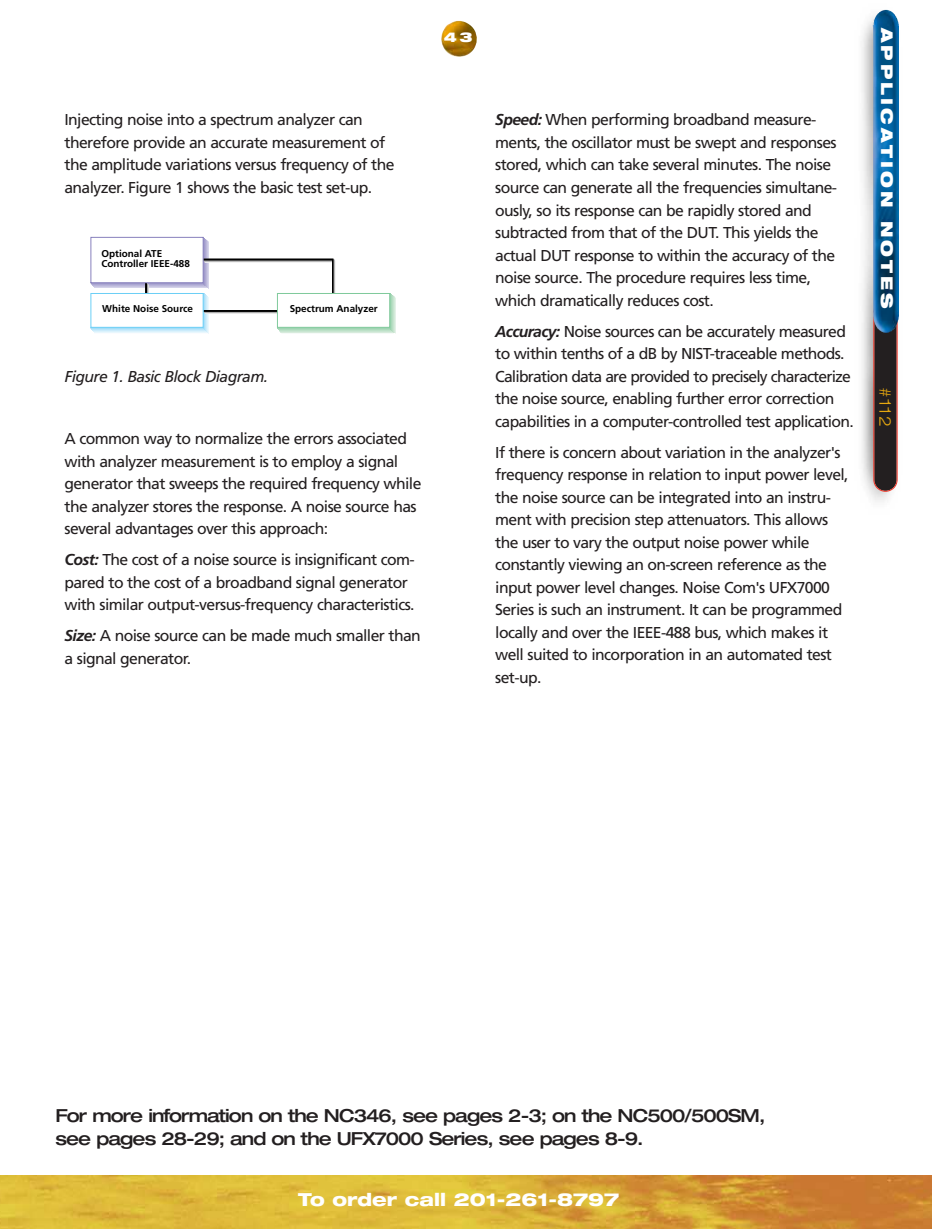
<style>
.page{position:relative;width:932px;height:1229px;background:#fff}
.page>*{position:absolute;margin:0;border:0;box-sizing:border-box;transform-origin:0 0}
.t1{font:500 expanded 18px/22.5px "Helvetica Neue";letter-spacing:-.05em;color:#231f20}
.t2{font:800 expanded 18px "Helvetica Neue";color:#fff}
.t3{font:900 expanded 16.2px "Helvetica Neue";letter-spacing:.19em;color:#fff}
.t4{font:300 expanded 16.2px "Helvetica Neue";color:#e5a710}
.t5{font:15.75px/22.5px "Frutiger";letter-spacing:-.04em;color:#231f20}
.t6{font:italic 15.75px "Frutiger";letter-spacing:-.04em;color:#231f20}
.t7{font:900 expanded 13.5px "Helvetica Neue";color:#fff}
.t8{font:700 9.9px/10.6px "Frutiger";color:#000}
.s1{font-weight:700;font-style:italic}
</style>
<div class="page">
<img style="left:862px;top:9px;width:36px;height:493px">
<img style="left:441px;top:21px;width:36px;height:36px">
<div style="left:205px;top:312px;width:75px;height:2px;background:#fff;border:1px solid #fff"></div>
<div style="left:205px;top:311px;width:74px;height:2px;background:#c7c7c7;border:1px solid #c7c7c7"></div>
<hr style="left:203px;top:310px;width:75px;height:2px;background:#878787">
<hr style="left:203px;top:310px;width:75px;height:1px;background:#000">
<svg style="left:145px;top:283px;width:5px;height:10px"></svg>
<svg style="left:202px;top:258px;width:134px;height:38px"></svg>
<div style="left:277px;top:293px;width:113px;height:35px;background:#fff;border:1px solid #80ca9c"></div>
<div style="left:90px;top:237px;width:113px;height:46px;background:#fff;border:1px solid #8781bd"></div>
<div style="left:90px;top:293px;width:113px;height:35px;background:#fff;border:1px solid #6bcff6"></div>
<div style="left:874px;top:300px;width:22px;height:191px;background:#231f20;border-radius:11px"></div>
<div style="left:873px;top:299px;width:24px;height:193px;border:1px solid #ef3122;border-radius:12px"></div>
<img style="left:872px;top:10px;width:27px;height:323px">
<img style="left:0;top:1175px;width:932px;height:53px">
<p class="t7" style="left:444px;top:32px;width:30px">43</p>
<p class="t5" style="left:64px;top:110px;width:331px">Injecting noise into a spectrum analyzer can therefore provide an accurate measurement of the amplitude variations versus frequency of the analyzer. Figure 1 shows the basic test set-up.</p>
<p class="t8" style="left:101px;top:249px;width:90px">Optional ATE<br>Controller IEEE-488</p>
<p class="t8" style="left:102px;top:304px;width:92px">White Noise Source</p>
<p class="t8" style="left:290px;top:304px;width:90px">Spectrum Analyzer</p>
<p class="t6" style="left:64px;top:370px;width:205px">Figure 1. Basic Block Diagram.</p>
<p class="t5" style="left:64px;top:428px;width:358px">A common way to normalize the errors associated with analyzer measurement is to employ a signal generator that sweeps the required frequency while the analyzer stores the response. A noise source has several advantages over this approach:</p>
<p class="t5" style="left:64px;top:549px;width:352px"><span class="s1">Cost:</span> The cost of a noise source is insignificant com&shy;pared to the cost of a broadband signal generator with similar output-versus-frequency characteristics.</p>
<p class="t5" style="left:64px;top:626px;width:358px"><span class="s1">Size:</span> A noise source can be made much smaller than a signal generator.</p>
<p class="t5" style="left:495px;top:110px;width:343px"><span class="s1">Speed:</span> When performing broadband measure&shy;ments, the oscillator must be swept and responses stored, which can take several minutes. The noise source can generate all the frequencies simultane&shy;ously, so its response can be rapidly stored and subtracted from that of the DUT. This yields the actual DUT response to within the accuracy of the noise source. The procedure requires less time, which dramatically reduces cost.</p>
<p class="t5" style="left:495px;top:321px;width:360px"><span class="s1">Accuracy:</span> Noise sources can be accurately measured to within tenths of a dB by NIST-traceable methods.<br>Calibration data are provided to precisely characterize the noise source, enabling further error correction capabilities in a computer-controlled test application.</p>
<p class="t5" style="left:495px;top:442px;width:355px">If there is concern about variation in the analyzer's frequency response in relation to input power level, the noise source can be integrated into an instru&shy;ment with precision step attenuators. This allows the user to vary the output noise power while constantly viewing an on-screen reference as the input power level changes. Noise Com's UFX7000<br>Series is such an instrument. It can be programmed locally and over the IEEE-488 bus, which makes it well suited to incorporation in an automated test set-up.</p>
<p class="t3" style="left:893px;top:28px;width:282px;rotate:90deg">APPLICATION NOTES</p>
<p class="t4" style="left:891px;top:387px;width:41px;rotate:90deg">#112</p>
<p class="t1" style="left:56px;top:1106px;width:711px">For more information on the NC346, see pages 2-3; on the NC500/500SM, see pages 28-29; and on the UFX7000 Series, see pages 8-9.</p>
<p class="t2" style="left:300px;top:1192px;width:322px">To order call 201-261-8797</p>
<p class="t2" style="left:298px;top:1193px;width:322px">To order call 201-261-8797</p>
</div>
